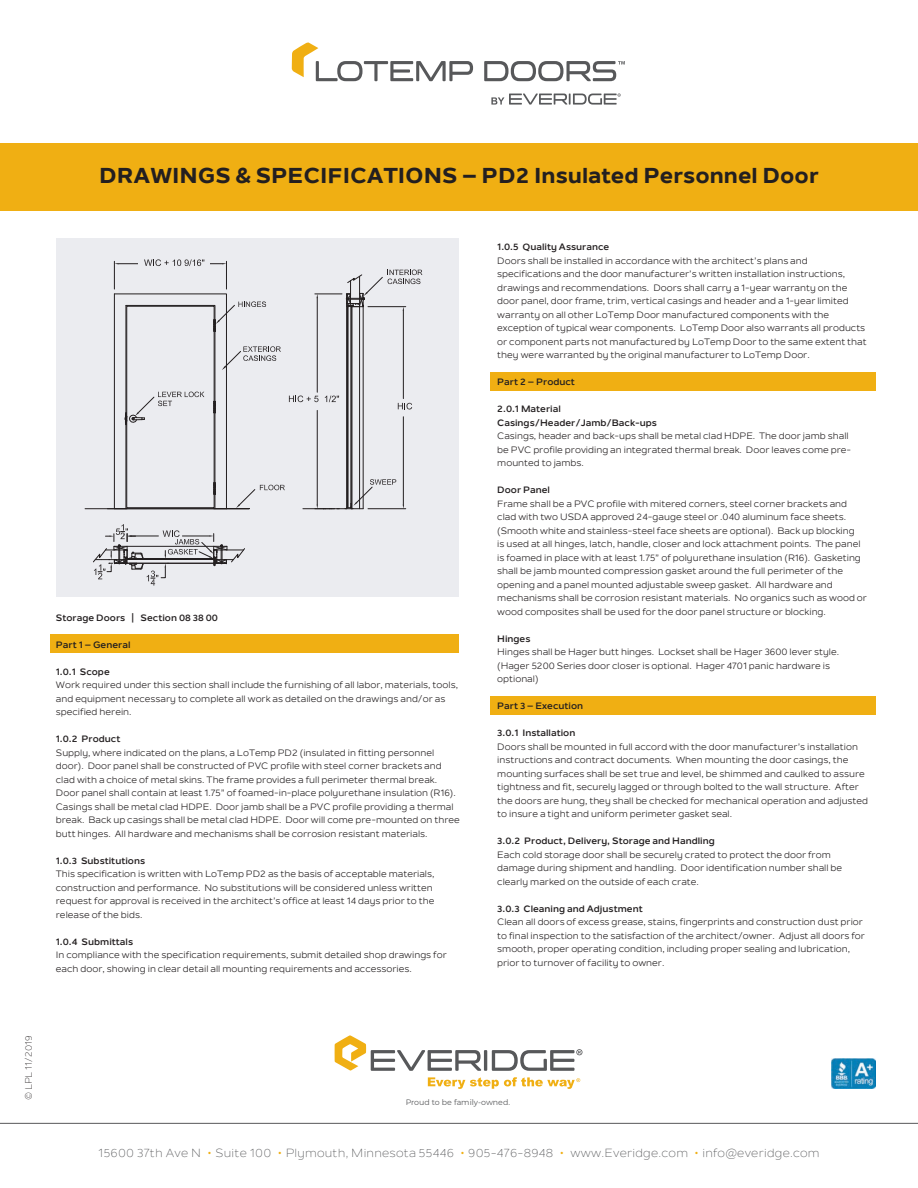
<style>
.page{position:relative;width:918px;height:1188px;background:#fff}
.page>*{position:absolute;margin:0;border:0;box-sizing:border-box;transform-origin:0 0}
.t1{font:800 21px "Nolan";color:#231f20}
.t2{font:11.55px "Nolan";letter-spacing:.02em;color:#57585a}
.t3{font:9px/13.5px "Nolan";color:#231f20}
.t4{font:700 9px/13.5px "Nolan";color:#231f20}
.t5{font:9px "Nolan";color:#231f20}
.t6{font:7.8px "Montserrat";color:#57585a}
.s1{color:#f0af13}
</style>
<div class="page">
<div style="left:56px;top:238px;width:402px;height:358px;background:#ebecf0"></div>
<hr style="left:0;top:1123px;width:918px;height:1px;background:#57585a">
<div style="left:1px;top:143px;width:917px;height:68px;background:#f0af13"></div>
<div style="left:50px;top:634px;width:408px;height:19px;background:#f0af13"></div>
<div style="left:490px;top:372px;width:385px;height:18px;background:#f0af13"></div>
<div style="left:490px;top:697px;width:385px;height:18px;background:#f0af13"></div>
<svg style="left:491px;top:93px;width:130px;height:12px"></svg>
<svg style="left:292px;top:42px;width:181px;height:39px"></svg>
<svg style="left:484px;top:61px;width:141px;height:20px"></svg>
<hr style="left:85px;top:508px;width:164px;height:1px;background:#231f20">
<svg style="left:93px;top:524px;width:152px;height:73px"></svg>
<svg style="left:114px;top:259px;width:308px;height:251px"></svg>
<hr style="left:484px;top:1050px;width:3px;height:21px;background:#57585a">
<svg style="left:335px;top:1035px;width:146px;height:36px"></svg>
<svg style="left:492px;top:1049px;width:91px;height:22px"></svg>
<svg style="left:428px;top:1077px;width:152px;height:12px"></svg>
<img style="left:831px;top:1058px;width:44px;height:31px">
<h1 class="t1" style="left:99px;top:163px;width:721px">DRAWINGS &amp; SPECIFICATIONS – PD2 Insulated Personnel Door</h1>
<p class="t4" style="left:56px;top:611px;width:164px">Storage Doors | Section 08 38 00</p>
<p class="t4" style="left:56px;top:638px;width:76px">Part 1 – General</p>
<p class="t4" style="left:56px;top:665px;width:55px">1.0.1 Scope</p>
<p class="t3" style="left:56px;top:679px;width:404px">Work required under this section shall include the furnishing of all labor, materials, tools, and equipment necessary to complete all work as detailed on the drawings and/or as specified herein.</p>
<p class="t4" style="left:56px;top:733px;width:66px">1.0.2 Product</p>
<p class="t3" style="left:56px;top:746px;width:406px">Supply, where indicated on the plans, a LoTemp PD2 (insulated in fitting personnel door). Door panel shall be constructed of PVC profile with steel corner brackets and clad with a choice of metal skins. The frame provides a full perimeter thermal break.<br>Door panel shall contain at least 1.75” of foamed-in-place polyurethane insulation (R16).<br>Casings shall be metal clad HDPE. Door jamb shall be a PVC profile providing a thermal break. Back up casings shall be metal clad HDPE. Door will come pre-mounted on three butt hinges. All hardware and mechanisms shall be corrosion resistant materials.</p>
<p class="t4" style="left:56px;top:854px;width:91px">1.0.3 Substitutions</p>
<p class="t3" style="left:56px;top:868px;width:380px">This specification is written with LoTemp PD2 as the basis of acceptable materials, construction and performance. No substitutions will be considered unless written request for approval is received in the architect’s office at least 14 days prior to the release of the bids.</p>
<p class="t4" style="left:56px;top:935px;width:79px">1.0.4 Submittals</p>
<p class="t3" style="left:56px;top:949px;width:392px">In compliance with the specification requirements, submit detailed shop drawings for each door, showing in clear detail all mounting requirements and accessories.</p>
<p class="t4" style="left:497px;top:240px;width:114px">1.0.5 Quality Assurance</p>
<p class="t3" style="left:497px;top:254px;width:371px">Doors shall be installed in accordance with the architect’s plans and specifications and the door manufacturer’s written installation instructions, drawings and recommendations. Doors shall carry a 1-year warranty on the door panel, door frame, trim, vertical casings and header and a 1-year limited warranty on all other LoTemp Door manufactured components with the exception of typical wear components. LoTemp Door also warrants all products or component parts not manufactured by LoTemp Door to the same extent that they were warranted by the original manufacturer to LoTemp Door.</p>
<p class="t4" style="left:497px;top:375px;width:79px">Part 2 – Product</p>
<p class="t4" style="left:497px;top:402px;width:161px">2.0.1 Material<br>Casings/Header/Jamb/Back-ups</p>
<p class="t3" style="left:497px;top:429px;width:355px">Casings, header and back-ups shall be metal clad HDPE. The door jamb shall be PVC profile providing an integrated thermal break. Door leaves come pre&shy;mounted to jambs.</p>
<p class="t4" style="left:497px;top:483px;width:54px">Door Panel</p>
<p class="t3" style="left:497px;top:497px;width:371px">Frame shall be a PVC profile with mitered corners, steel corner brackets and clad with two USDA approved 24-gauge steel or .040 aluminum face sheets. (Smooth white and stainless-steel face sheets are optional). Back up blocking<br>is used at all hinges, latch, handle, closer and lock attachment points. The panel is foamed in place with at least 1.75” of polyurethane insulation (R16). Gasketing shall be jamb mounted compression gasket around the full perimeter of the opening and a panel mounted adjustable sweep gasket. All hardware and mechanisms shall be corrosion resistant materials. No organics such as wood or wood composites shall be used for the door panel structure or blocking.</p>
<p class="t4" style="left:497px;top:632px;width:35px">Hinges</p>
<p class="t3" style="left:497px;top:645px;width:343px">Hinges shall be Hager butt hinges. Lockset shall be Hager 3600 lever style. (Hager 5200 Series door closer is optional. Hager 4701 panic hardware is optional)</p>
<p class="t4" style="left:497px;top:699px;width:87px">Part 3 – Execution</p>
<p class="t4" style="left:497px;top:726px;width:80px">3.0.1 Installation</p>
<p class="t3" style="left:497px;top:740px;width:372px">Doors shall be mounted in full accord with the door manufacturer’s installation instructions and contract documents. When mounting the door casings, the mounting surfaces shall be set true and level, be shimmed and caulked to assure tightness and fit, securely lagged or through bolted to the wall structure. After the doors are hung, they shall be checked for mechanical operation and adjusted to insure a tight and uniform perimeter gasket seal.</p>
<p class="t4" style="left:497px;top:834px;width:219px">3.0.2 Product, Delivery, Storage and Handling</p>
<p class="t3" style="left:497px;top:848px;width:346px">Each cold storage door shall be securely crated to protect the door from damage during shipment and handling. Door identification number shall be clearly marked on the outside of each crate.</p>
<p class="t4" style="left:497px;top:902px;width:147px">3.0.3 Cleaning and Adjustment</p>
<p class="t3" style="left:497px;top:915px;width:369px">Clean all doors of excess grease, stains, fingerprints and construction dust prior to final inspection to the satisfaction of the architect/owner. Adjust all doors for smooth, proper operating condition, including proper sealing and lubrication, prior to turnover of facility to owner.</p>
<p class="t5" style="left:23px;top:1100px;width:66px;rotate:-90deg">© LPL 11/2019</p>
<p class="t6" style="left:406px;top:1097px;width:106px">Proud to be family-owned.</p>
<p class="t2" style="left:98px;top:1147px;width:723px">15600 37th Ave N <span class="s1">•</span> Suite 100 <span class="s1">•</span> Plymouth, Minnesota 55446 <span class="s1">•</span> 905-476-8948 <span class="s1">•</span> www.Everidge.com <span class="s1">•</span> info@everidge.com</p>
</div>
